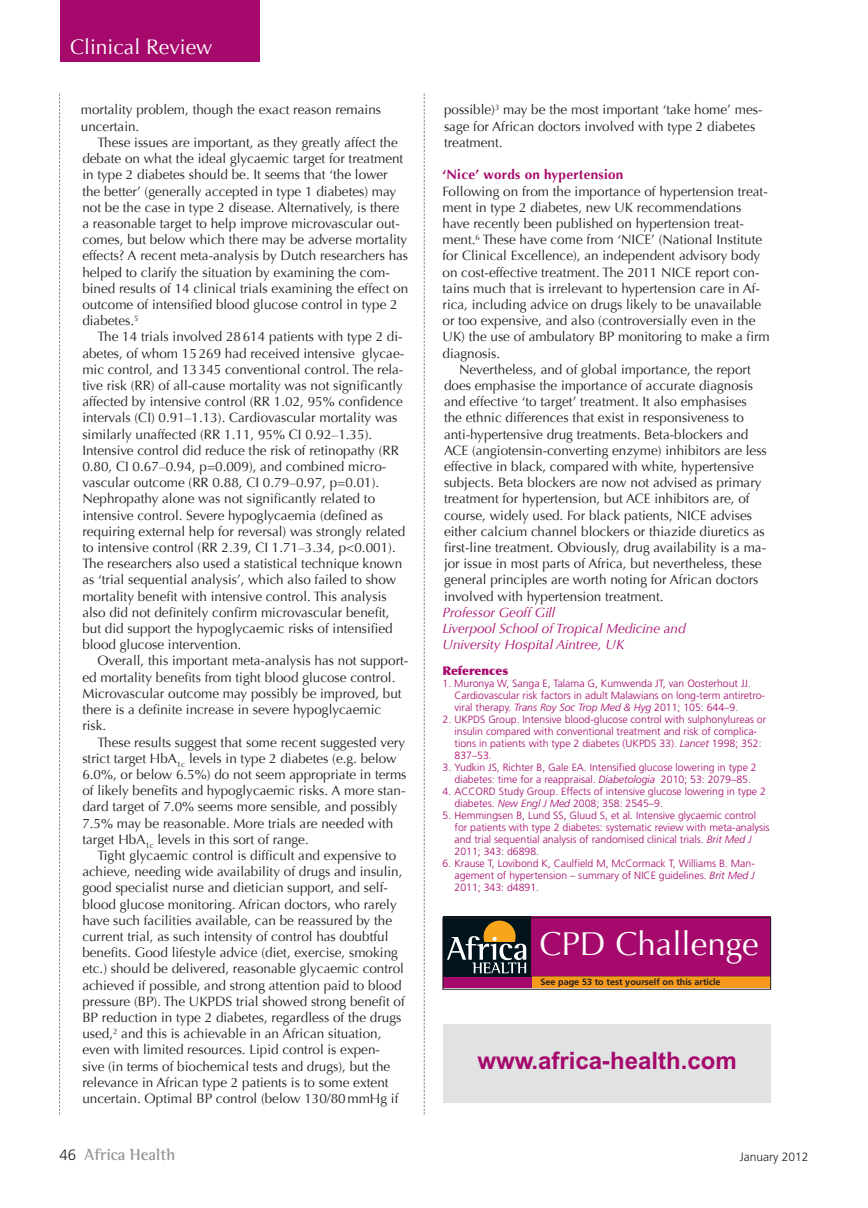
<style>
.page{position:relative;width:868px;height:1208px;background:#fff}
.page>*{position:absolute;margin:0;border:0;box-sizing:border-box;transform-origin:0 0}
.t1{font:33px "Optima";color:#fff}
.t2{font:700 24px "Arial";color:#a5096c}
.t3{font:21px "Optima";color:#fff}
.t4{font:700 16.5px "Rotis Semi Serif Std";color:#939598}
.Body_main_text{font:13.5px/16.2px "Optima";color:#231f20}
.Body_first_paragraph{font:13.5px/16.2px "Optima";color:#231f20}
.Author_details{font:italic 13.5px "Optima";color:#a5096c}
.Subhead{font:700 13.5px "Optima";letter-spacing:.02em;color:#a5096c}
.t5{font:300 12px "Frutiger LT Std";color:#231f20}
.Reference_heading{font:900 12px "Optima";color:#a5096c}
.References{font:300 10.5px/12px "Frutiger LT Std";color:#a5096c}
.t6{font:700 9px "Frutiger LT Std";color:#231f20}
.s1{font-style:italic}
.s2{font-family:"Frutiger LT Std";font-weight:300;font-size:15px;color:#231f20}
</style>
<div class="page">
<svg style="left:424px;top:94px;width:1px;height:1020px"></svg>
<svg style="left:59px;top:94px;width:1px;height:1020px"></svg>
<div style="left:60px;top:0;width:199px;height:62px;background:#a5096c"></div>
<div style="left:443px;top:1024px;width:328px;height:78px;background:#e1e2e4"></div>
<div style="left:443px;top:916px;width:327px;height:72px;background:#f7991c"></div>
<div style="left:443px;top:916px;width:88px;height:61px;background:#01131d"></div>
<div style="left:483px;top:920px;width:32px;height:32px;background:#f9a51b;border-radius:50%"></div>
<div style="left:443px;top:977px;width:88px;height:10px;background:#a5096c"></div>
<svg style="left:447px;top:936px;width:79px;height:37px"></svg>
<hr style="left:530px;top:975px;width:240px;height:1px;background:#231f20">
<div style="left:531px;top:916px;width:240px;height:59px;background:#a5096c"></div>
<div style="left:442px;top:917px;width:329px;height:72px;border:1px solid #231f20"></div>
<h3 class="t3" style="left:70px;top:35px;width:144px">Clinical Review</h3>
<p class="Body_first_paragraph" style="left:81px;top:102px;width:302px">mortality problem, though the exact reason remains uncertain.</p>
<p class="Body_main_text" style="left:82px;top:134px;width:327px;text-indent:15px">These issues are important, as they greatly affect the debate on what the ideal glycaemic target for treatment in type 2 diabetes should be. It seems that ‘the lower the better’ (generally accepted in type 1 diabetes) may not be the case in type 2 disease. Alternatively, is there a reasonable target to help improve microvascular out&shy;comes, but below which there may be adverse mortality effects? A recent meta-analysis by Dutch researchers has helped to clarify the situation by examining the com&shy;bined results of 14 clinical trials examining the effect on outcome of intensified blood glucose control in type 2 diabetes.<sup>5</sup></p>
<p class="Body_main_text" style="left:82px;top:329px;width:324px;text-indent:15px">The 14 trials involved 28614 patients with type 2 di&shy;abetes, of whom 15269 had received intensive glycae&shy;mic control, and 13345 conventional control. The rela&shy;tive risk (RR) of all-cause mortality was not significantly affected by intensive control (RR 1.02, 95% confidence intervals (CI) 0.91–1.13). Cardiovascular mortality was similarly unaffected (RR 1.11, 95% CI 0.92–1.35).<br>Intensive control did reduce the risk of retinopathy (RR 0.80, CI 0.67–0.94, p=0.009), and combined micro&shy;vascular outcome (RR 0.88, CI 0.79–0.97, p=0.01).<br>Nephropathy alone was not significantly related to intensive control. Severe hypoglycaemia (defined as requiring external help for reversal) was strongly related to intensive control (RR 2.39, CI 1.71–3.34, p&lt;0.001).<br>The researchers also used a statistical technique known as ‘trial sequential analysis’, which also failed to show mortality benefit with intensive control. This analysis also did not definitely confirm microvascular benefit, but did support the hypoglycaemic risks of intensified blood glucose intervention.</p>
<p class="Body_main_text" style="left:82px;top:653px;width:327px;text-indent:15px">Overall, this important meta-analysis has not support&shy;ed mortality benefits from tight blood glucose control.<br>Microvascular outcome may possibly be improved, but there is a definite increase in severe hypoglycaemic risk.</p>
<p class="Body_main_text" style="left:82px;top:734px;width:325px;text-indent:15px">These results suggest that some recent suggested very strict target HbA<sub>1c</sub> levels in type 2 diabetes (e.g. below 6.0%, or below 6.5%) do not seem appropriate in terms of likely benefits and hypoglycaemic risks. A more stan&shy;dard target of 7.0% seems more sensible, and possibly 7.5% may be reasonable. More trials are needed with target HbA<sub>1c</sub> levels in this sort of range.</p>
<p class="Body_main_text" style="left:82px;top:847px;width:324px;text-indent:15px">Tight glycaemic control is difficult and expensive to achieve, needing wide availability of drugs and insulin, good specialist nurse and dietician support, and self&shy;blood glucose monitoring. African doctors, who rarely have such facilities available, can be reassured by the current trial, as such intensity of control has doubtful benefits. Good lifestyle advice (diet, exercise, smoking etc.) should be delivered, reasonable glycaemic control achieved if possible, and strong attention paid to blood pressure (BP). The UKPDS trial showed strong benefit of BP reduction in type 2 diabetes, regardless of the drugs used,<sup>2</sup> and this is achievable in an African situation, even with limited resources. Lipid control is expen&shy;sive (in terms of biochemical tests and drugs), but the relevance in African type 2 patients is to some extent uncertain. Optimal BP control (below 130/80mmHg if</p>
<p class="Body_main_text" style="left:444px;top:102px;width:320px">possible)<sup>3</sup> may be the most important ‘take home’ mes&shy;sage for African doctors involved with type 2 diabetes treatment.</p>
<p class="Subhead" style="left:442px;top:167px;width:182px">‘Nice’ words on hypertension</p>
<p class="Body_first_paragraph" style="left:442px;top:183px;width:329px">Following on from the importance of hypertension treat&shy;ment in type 2 diabetes, new UK recommendations have recently been published on hypertension treat&shy;ment.<sup>6</sup> These have come from ‘NICE’ (National Institute for Clinical Excellence), an independent advisory body on cost-effective treatment. The 2011 NICE report con&shy;tains much that is irrelevant to hypertension care in Af&shy;rica, including advice on drugs likely to be unavailable or too expensive, and also (controversially even in the UK) the use of ambulatory BP monitoring to make a firm diagnosis.</p>
<p class="Body_main_text" style="left:444px;top:361px;width:324px;text-indent:15px">Nevertheless, and of global importance, the report does emphasise the importance of accurate diagnosis and effective ‘to target’ treatment. It also emphasises the ethnic differences that exist in responsiveness to anti-hypertensive drug treatments. Beta-blockers and ACE (angiotensin-converting enzyme) inhibitors are less effective in black, compared with white, hypertensive subjects. Beta blockers are now not advised as primary treatment for hypertension, but ACE inhibitors are, of course, widely used. For black patients, NICE advises either calcium channel blockers or thiazide diuretics as first-line treatment. Obviously, drug availability is a ma&shy;jor issue in most parts of Africa, but nevertheless, these general principles are worth noting for African doctors involved with hypertension treatment.</p>
<p class="Author_details" style="left:442px;top:604px;width:114px">Professor Geoff Gill</p>
<p class="Author_details" style="left:442px;top:620px;width:245px">Liverpool School of Tropical Medicine and</p>
<p class="Author_details" style="left:442px;top:637px;width:183px">University Hospital Aintree, UK</p>
<p class="Reference_heading" style="left:442px;top:663px;width:67px">References</p>
<p class="References" style="left:454px;top:677px;width:312px;text-indent:-12px">1. Muronya W, Sanga E, Talama G, Kumwenda JT, van Oosterhout JJ.<br>Cardiovascular risk factors in adult Malawians on long-term antiretro&shy;viral therapy. <span class="s1">Trans Roy Soc Trop Med &amp; Hyg</span> 2011; 105: 644–9.</p>
<p class="References" style="left:454px;top:713px;width:313px;text-indent:-12px">2. UKPDS Group. Intensive blood-glucose control with sulphonylureas or insulin compared with conventional treatment and risk of complica&shy;tions in patients with type 2 diabetes (UKPDS 33). <span class="s1">Lancet</span> 1998; 352:<br>837–53.</p>
<p class="References" style="left:442px;top:761px;width:316px;text-align:center">3. Yudkin JS, Richter B, Gale EA. Intensified glucose lowering in type 2 diabetes: time for a reappraisal. <span class="s1">Diabetologia</span> 2010; 53: 2079–85.</p>
<p class="References" style="left:454px;top:785px;width:313px;text-indent:-12px">4. ACCORD Study Group. Effects of intensive glucose lowering in type 2 diabetes. <span class="s1">New Engl J Med</span> 2008; 358: 2545–9.</p>
<p class="References" style="left:454px;top:809px;width:316px;text-indent:-12px">5. Hemmingsen B, Lund SS, Gluud S, et al. Intensive glycaemic control for patients with type 2 diabetes: systematic review with meta-analysis and trial sequential analysis of randomised clinical trials. <span class="s1">Brit Med J </span>2011; 343: d6898.</p>
<p class="References" style="left:454px;top:857px;width:302px;text-align:justify;text-indent:-12px">6. Krause T, Lovibond K, Caulfield M, McCormack T, Williams B. Man&shy;agement of hypertension – summary of NICE guidelines. <span class="s1">Brit Med J </span>2011; 343: d4891.</p>
<p class="t1" style="left:539px;top:925px;width:221px">CPD Challenge</p>
<p class="t6" style="left:540px;top:976px;width:182px">See page 53 to test yourself on this article</p>
<p class="t2" style="left:477px;top:1046px;width:261px">www.africa-health.com</p>
<p class="t4" style="left:60px;top:1144px;width:117px"><span class="s2">46</span> Africa Health</p>
<p class="t5" style="left:739px;top:1149px;width:70px">January 2012</p>
</div>
